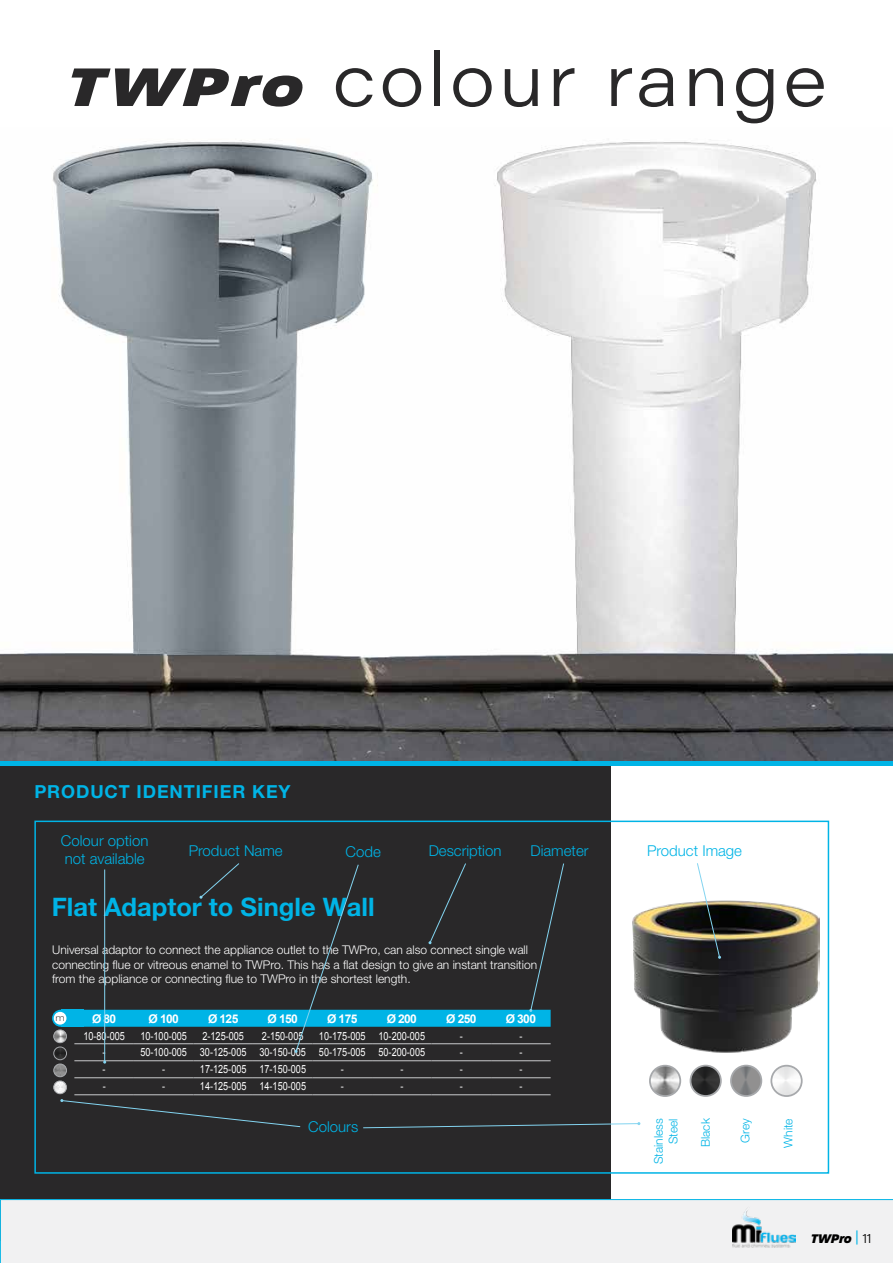
<style>
.page{position:relative;width:893px;height:1263px;background:#fff}
.page>*{position:absolute;margin:0;border:0;box-sizing:border-box;transform-origin:0 0}
.t1{font:300 73.35px "Acumin Pro Wide";letter-spacing:.05em;color:#292829}
.t2{font:700 25.5px "Helvetica Neue LT Pro";color:#00b4e6}
.t3{font:700 18px "Helvetica Neue LT Pro";letter-spacing:.05em;color:#00b4e6}
.t4{font:300 15px/18px "Helvetica Neue LT Pro";color:#00b4e6}
.t5{font:italic 800 13.5px "Paralucent";color:#000}
.t6{font:300 12px/14.4px "Helvetica Neue LT Pro";color:#fff}
.t7{font:700 12px "Arial";letter-spacing:-.05em;color:#fff}
.t8{font:300 12px/14.4px "Helvetica Neue LT Pro";color:#00b4e6;text-align:right}
.t9{font:11.25px "Arial";color:#fff;scale:.81 1}
.t10{font:100 expanded 9px "Helvetica Neue LT Pro";color:#000}
.s1{font-family:"Paralucent";font-weight:800;font-style:italic;font-size:58.65px}
.s2{font-family:"Acumin Pro";font-weight:400;font-style:normal;color:#00b4e6}
.s3{font-family:"Acumin Pro";font-weight:300;font-style:normal}
</style>
<div class="page">
<div style="left:0;top:760px;width:611px;height:481px;background:#292829"></div>
<div style="left:34px;top:820px;width:795px;height:354px;border:2px solid #00b4e6"></div>
<div style="left:53px;top:1046px;width:14px;height:14px;border:1px solid #a7a9ac;border-radius:50%"></div>
<div style="left:53px;top:1029px;width:14px;height:14px;border:1px solid #a7a9ac;border-radius:50%"></div>
<div style="left:53px;top:1063px;width:14px;height:14px;border:1px solid #a7a9ac;border-radius:50%"></div>
<div style="left:53px;top:1080px;width:14px;height:14px;border:1px solid #a7a9ac;border-radius:50%"></div>
<img style="left:690px;top:1065px;width:31px;height:31px;border-radius:15px">
<div style="left:690px;top:1065px;width:32px;height:32px;border:2px solid #a7a9ac;border-radius:50%"></div>
<img style="left:650px;top:1066px;width:30px;height:30px;border-radius:15px">
<div style="left:649px;top:1065px;width:32px;height:32px;border:2px solid #a7a9ac;border-radius:50%"></div>
<img style="left:731px;top:1065px;width:30px;height:31px;border-radius:15px">
<div style="left:730px;top:1065px;width:32px;height:32px;border:2px solid #a7a9ac;border-radius:50%"></div>
<img style="left:771px;top:1066px;width:31px;height:30px;border-radius:15px">
<div style="left:770px;top:1065px;width:33px;height:32px;border:2px solid #a7a9ac;border-radius:50%"></div>
<svg style="left:52px;top:1010px;width:17px;height:17px"></svg>
<img style="left:640px;top:900px;width:179px;height:170px">
<svg style="left:696px;top:863px;width:25px;height:96px"></svg>
<svg style="left:54px;top:863px;width:586px;height:265px"></svg>
<div style="left:0;top:689px;width:893px;height:77px;background:linear-gradient(to right,#00b4e6,#00b4e6)"></div>
<img style="left:0;top:140px;width:893px;height:620px">
<div style="left:0;top:1199px;width:893px;height:64px;background:#f1f1f2"></div>
<img style="left:733px;top:1206px;width:62px;height:41px">
<h1 class="t1" style="left:66px;top:28px;width:762px"><span class="s1">TWPro</span> colour range</h1>
<h3 class="t3" style="left:34px;top:781px;width:258px">PRODUCT IDENTIFIER KEY</h3>
<p class="t4" style="left:61px;top:831px;width:89px">Colour option not available</p>
<p class="t4" style="left:189px;top:841px;width:95px">Product Name</p>
<p class="t4" style="left:429px;top:841px;width:74px">Description</p>
<p class="t4" style="left:530px;top:841px;width:60px">Diameter</p>
<p class="t4" style="left:647px;top:841px;width:97px">Product Image</p>
<p class="t4" style="left:346px;top:842px;width:37px">Code</p>
<h2 class="t2" style="left:52px;top:891px;width:324px">Flat Adaptor to Single Wall</h2>
<p class="t6" style="left:52px;top:942px;width:487px">Universal adaptor to connect the appliance outlet to the TWPro, can also connect single wall connecting flue or vitreous enamel to TWPro. This has a flat design to give an instant transition from the appliance or connecting flue to TWPro in the shortest length.</p>
<p class="t10" style="left:56px;top:1012px;width:10px">m</p>
<p class="t7" style="left:92px;top:1010px;width:26px">Ø 80</p>
<p class="t7" style="left:149px;top:1010px;width:32px">Ø 100</p>
<p class="t7" style="left:208px;top:1010px;width:32px">Ø 125</p>
<p class="t7" style="left:268px;top:1010px;width:32px">Ø 150</p>
<p class="t7" style="left:327px;top:1010px;width:32px">Ø 175</p>
<p class="t7" style="left:387px;top:1010px;width:32px">Ø 200</p>
<p class="t7" style="left:446px;top:1010px;width:32px">Ø 250</p>
<p class="t7" style="left:506px;top:1010px;width:32px">Ø 300</p>
<p class="t9" style="left:83px;top:1028px;width:53px">10-80-005</p>
<p class="t9" style="left:140px;top:1028px;width:59px">10-100-005</p>
<p class="t9" style="left:202px;top:1028px;width:53px">2-125-005</p>
<p class="t9" style="left:262px;top:1028px;width:53px">2-150-005</p>
<p class="t9" style="left:319px;top:1028px;width:133px">10-175-005 10-200-005</p>
<p class="t9" style="left:460px;top:1028px;width:5px">-</p>
<p class="t9" style="left:519px;top:1028px;width:5px">-</p>
<p class="t9" style="left:103px;top:1045px;width:5px">-</p>
<p class="t9" style="left:140px;top:1045px;width:353px">50-100-005 30-125-005 30-150-005 50-175-005 50-200-005</p>
<p class="t9" style="left:460px;top:1045px;width:5px">-</p>
<p class="t9" style="left:519px;top:1045px;width:5px">-</p>
<p class="t9" style="left:103px;top:1062px;width:5px">-</p>
<p class="t9" style="left:162px;top:1062px;width:5px">-</p>
<p class="t9" style="left:200px;top:1062px;width:133px">17-125-005 17-150-005</p>
<p class="t9" style="left:341px;top:1062px;width:5px">-</p>
<p class="t9" style="left:400px;top:1062px;width:5px">-</p>
<p class="t9" style="left:460px;top:1062px;width:5px">-</p>
<p class="t9" style="left:519px;top:1062px;width:5px">-</p>
<p class="t9" style="left:103px;top:1079px;width:5px">-</p>
<p class="t9" style="left:162px;top:1079px;width:5px">-</p>
<p class="t9" style="left:200px;top:1079px;width:133px">14-125-005 14-150-005</p>
<p class="t9" style="left:341px;top:1079px;width:5px">-</p>
<p class="t9" style="left:400px;top:1079px;width:5px">-</p>
<p class="t9" style="left:460px;top:1079px;width:5px">-</p>
<p class="t9" style="left:519px;top:1079px;width:5px">-</p>
<p class="t4" style="left:308px;top:1117px;width:52px">Colours</p>
<p class="t8" style="left:651px;top:1164px;width:47px;rotate:-90deg">Stainless<br>Steel</p>
<p class="t8" style="left:698px;top:1147px;width:30px;rotate:-90deg">Black</p>
<p class="t8" style="left:738px;top:1143px;width:26px;rotate:-90deg">Grey</p>
<p class="t8" style="left:781px;top:1148px;width:31px;rotate:-90deg">White</p>
<p class="t5" style="left:811px;top:1230px;width:62px">TWPro <span class="s2">|</span> <span class="s3">11</span></p>
</div>
